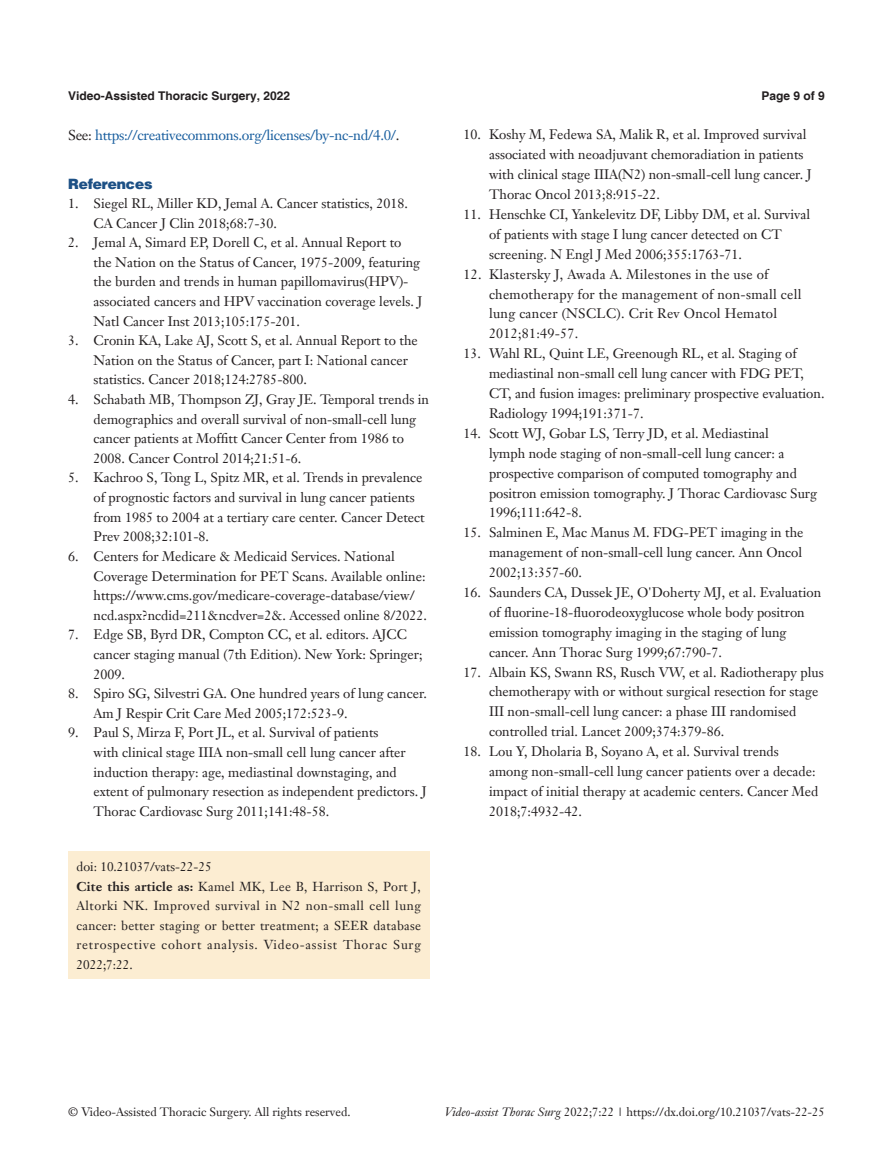
<style>
.page{position:relative;width:893px;height:1170px;background:#fff}
.page>*{position:absolute;margin:0;border:0;box-sizing:border-box;transform-origin:0 0}
.t1{font:14.25px "Janson Text LT";letter-spacing:-.02em;color:#175d9e}
.t2{font:900 14.25px "Helvetica";color:#1c5085}
.t3{font:13.5px/19.6px "Janson Text LT";color:#231f20}
.t4{font:13.5px/20px "Janson Text LT";letter-spacing:.02em;color:#231f20}
.t5{font:12.75px/19.5px "Janson Text LT";letter-spacing:.04em;color:#231f20}
.t6{font:12px "Janson Text LT";color:#231f20}
.t7{font:700 12px "Helvetica";color:#231f20}
.s1{color:#231f20}
.s2{font-weight:700}
.s3{font-style:italic}
</style>
<div class="page">
<div style="left:68px;top:851px;width:361px;height:127px;background:#fcedd2"></div>
<p class="t7" style="left:68px;top:88px;width:224px">Video-Assisted Thoracic Surgery, 2022</p>
<p class="t7" style="left:762px;top:88px;width:65px">Page 9 of 9</p>
<p class="t1" style="left:68px;top:126px;width:333px"><span class="s1">See:</span> https://creativecommons.org/licenses/by-nc-nd/4.0/<span class="s1">.</span></p>
<p class="t2" style="left:68px;top:174px;width:86px">References</p>
<p class="t3" style="left:94px;top:193px;width:316px;text-indent:-26px">1. Siegel RL, Miller KD, Jemal A. Cancer statistics, 2018.<br>CA Cancer J Clin 2018;68:7-30.</p>
<p class="t3" style="left:94px;top:232px;width:330px;text-indent:-26px">2. Jemal A, Simard EP, Dorell C, et al. Annual Report to the Nation on the Status of Cancer, 1975-2009, featuring the burden and trends in human papillomavirus(HPV)- associated cancers and HPV vaccination coverage levels. J Natl Cancer Inst 2013;105:175-201.</p>
<p class="t3" style="left:94px;top:330px;width:326px;text-indent:-26px">3. Cronin KA, Lake AJ, Scott S, et al. Annual Report to the<br>Nation on the Status of Cancer, part I: National cancer statistics. Cancer 2018;124:2785-800.</p>
<p class="t3" style="left:94px;top:389px;width:337px;text-indent:-26px">4. Schabath MB, Thompson ZJ, Gray JE. Temporal trends in demographics and overall survival of non-small-cell lung cancer patients at Moffitt Cancer Center from 1986 to 2008. Cancer Control 2014;21:51-6.</p>
<p class="t3" style="left:94px;top:468px;width:333px;text-indent:-26px">5. Kachroo S, Tong L, Spitz MR, et al. Trends in prevalence of prognostic factors and survival in lung cancer patients from 1985 to 2004 at a tertiary care center. Cancer Detect Prev 2008;32:101-8.</p>
<p class="t3" style="left:94px;top:546px;width:335px;text-indent:-26px">6. Centers for Medicare &amp; Medicaid Services. National Coverage Determination for PET Scans. Available online: https://www.cms.gov/medicare-coverage-database/view/ ncd.aspx?ncdid=211&amp;ncdver=2&amp;. Accessed online 8/2022.</p>
<p class="t3" style="left:94px;top:624px;width:331px;text-indent:-26px">7. Edge SB, Byrd DR, Compton CC, et al. editors. AJCC cancer staging manual (7th Edition). New York: Springer;<br>2009.</p>
<p class="t3" style="left:94px;top:683px;width:335px;text-indent:-26px">8. Spiro SG, Silvestri GA. One hundred years of lung cancer.<br>Am J Respir Crit Care Med 2005;172:523-9.</p>
<p class="t3" style="left:94px;top:722px;width:335px;text-indent:-26px">9. Paul S, Mirza F, Port JL, et al. Survival of patients<br>with clinical stage IIIA non-small cell lung cancer after induction therapy: age, mediastinal downstaging, and extent of pulmonary resection as independent predictors. J Thorac Cardiovasc Surg 2011;141:48-58.</p>
<p class="t5" style="left:77px;top:856px;width:346px">doi: 10.21037/vats-22-25<br><span class="s2">Cite this article as:</span> Kamel MK, Lee B, Harrison S, Port J, Altorki NK. Improved survival in N2 non-small cell lung cancer: better staging or better treatment; a SEER database retrospective cohort analysis. Video-assist Thorac Surg 2022;7:22.</p>
<p class="t3" style="left:489px;top:125px;width:324px;text-indent:-26px">10. Koshy M, Fedewa SA, Malik R, et al. Improved survival associated with neoadjuvant chemoradiation in patients with clinical stage IIIA(N2) non-small-cell lung cancer. J Thorac Oncol 2013;8:915-22.</p>
<p class="t3" style="left:489px;top:204px;width:323px;text-indent:-26px">11. Henschke CI, Yankelevitz DF, Libby DM, et al. Survival of patients with stage I lung cancer detected on CT screening. N Engl J Med 2006;355:1763-71.</p>
<p class="t4" style="left:489px;top:264px;width:314px;text-indent:-26px">12. Klastersky J, Awada A. Milestones in the use of chemotherapy for the management of non-small cell lung cancer (NSCLC). Crit Rev Oncol Hematol 2012;81:49-57.</p>
<p class="t3" style="left:489px;top:343px;width:337px;text-indent:-26px">13. Wahl RL, Quint LE, Greenough RL, et al. Staging of mediastinal non-small cell lung cancer with FDG PET, CT, and fusion images: preliminary prospective evaluation.<br>Radiology 1994;191:371-7.</p>
<p class="t3" style="left:489px;top:423px;width:330px;text-indent:-26px">14. Scott WJ, Gobar LS, Terry JD, et al. Mediastinal<br>lymph node staging of non-small-cell lung cancer: a prospective comparison of computed tomography and positron emission tomography. J Thorac Cardiovasc Surg 1996;111:642-8.</p>
<p class="t3" style="left:489px;top:522px;width:316px;text-align:justify;text-indent:-26px">15. Salminen E, Mac Manus M. FDG-PET imaging in the management of non-small-cell lung cancer. Ann Oncol 2002;13:357-60.</p>
<p class="t3" style="left:489px;top:582px;width:334px;text-indent:-26px">16. Saunders CA, Dussek JE, O'Doherty MJ, et al. Evaluation of fluorine-18-fluorodeoxyglucose whole body positron emission tomography imaging in the staging of lung cancer. Ann Thorac Surg 1999;67:790-7.</p>
<p class="t3" style="left:489px;top:661px;width:336px;text-indent:-26px">17. Albain KS, Swann RS, Rusch VW, et al. Radiotherapy plus chemotherapy with or without surgical resection for stage III non-small-cell lung cancer: a phase III randomised controlled trial. Lancet 2009;374:379-86.</p>
<p class="t3" style="left:489px;top:741px;width:331px;text-indent:-26px">18. Lou Y, Dholaria B, Soyano A, et al. Survival trends among non-small-cell lung cancer patients over a decade: impact of initial therapy at academic centers. Cancer Med 2018;7:4932-42.</p>
<p class="t6" style="left:68px;top:1104px;width:284px">© Video-Assisted Thoracic Surgery. All rights reserved.</p>
<p class="t6" style="left:445px;top:1104px;width:381px"><span class="s3">Video-assist Thorac Surg</span> 2022;7:22 | https://dx.doi.org/10.21037/vats-22-25</p>
</div>
